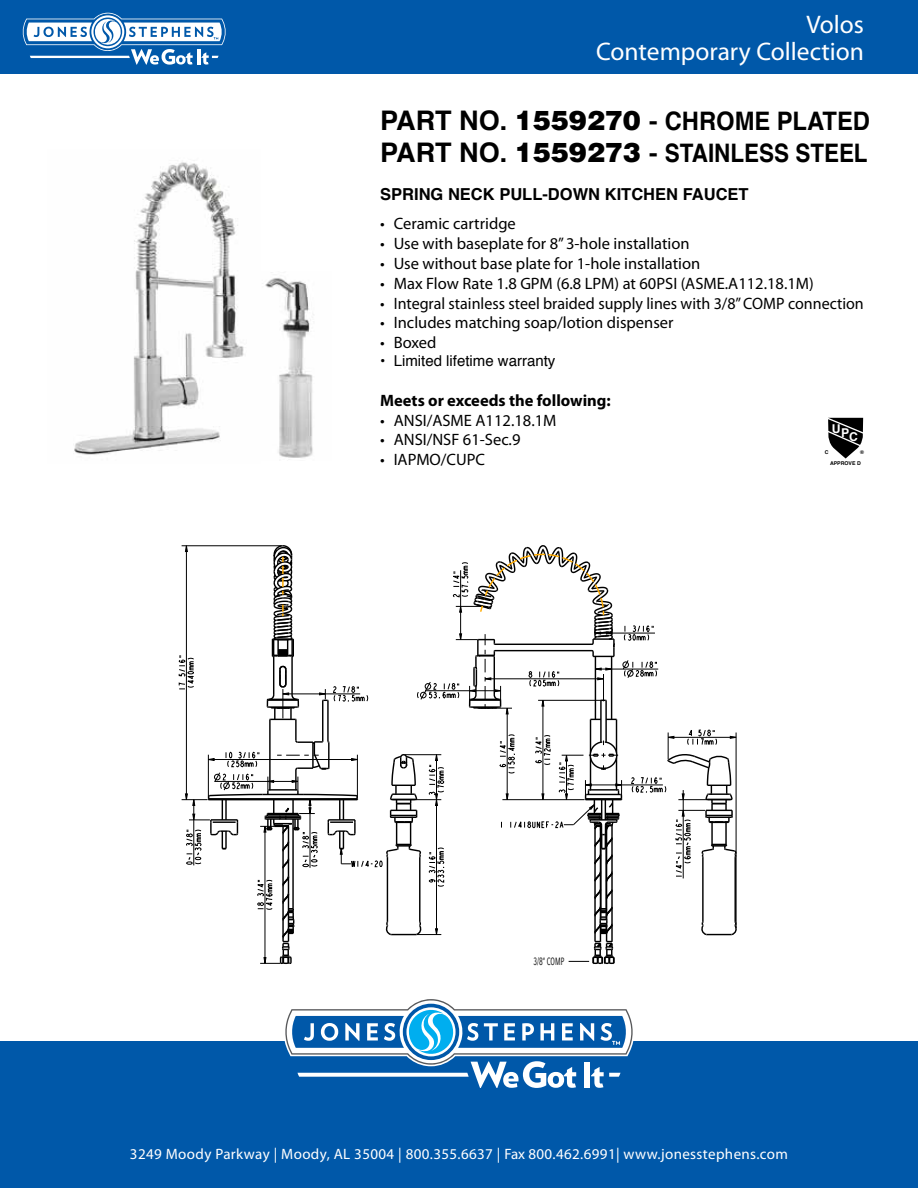
<style>
.page{position:relative;width:918px;height:1188px;background:#fff}
.page>*{position:absolute;margin:0;border:0;box-sizing:border-box;transform-origin:0 0}
.t1{font:700 25.5px/32.4px "Helvetica";color:#000}
.t2{font:25.5px/27px "Myriad Pro";color:#fff;text-align:right}
.t3{font:16.5px "Myriad Pro";color:#000}
.t4{font:700 16.5px "Helvetica";color:#000}
.t5{font:700 16.5px "Myriad Pro";color:#000}
.t6{font:15px "Myriad Pro";letter-spacing:.025em;color:#fff}
.t7{font:15px "Helvetica";color:#000}
.t8{font:700 12.15px "Helvetica";color:#fff}
.t9{font:10.5px "Avenir Next Condensed";color:#000;scale:.75 1}
.t10{font:700 5.25px "Helvetica";color:#000}
.s1{font-size:27px}
.s2{font-weight:900;font-size:27px}
</style>
<div class="page">
<div style="left:0;top:1041px;width:918px;height:147px;background:#0058a9"></div>
<svg style="left:284px;top:999px;width:350px;height:89px"></svg>
<div style="left:0;top:0;width:918px;height:73px;background:#0058a9"></div>
<svg style="left:22px;top:13px;width:204px;height:52px"></svg>
<svg style="left:828px;top:417px;width:36px;height:42px"></svg>
<img style="left:74px;top:162px;width:170px;height:293px">
<svg style="left:179px;top:656px;width:15px;height:34px"></svg>
<svg style="left:185px;top:545px;width:3px;height:7px"></svg>
<hr style="left:269px;top:720px;width:2px;height:69px;background:#000">
<hr style="left:273px;top:657px;width:1px;height:38px;background:#000">
<hr style="left:291px;top:657px;width:2px;height:38px;background:#000">
<hr style="left:295px;top:720px;width:2px;height:20px;background:#000">
<hr style="left:702px;top:857px;width:2px;height:65px;background:#000">
<hr style="left:734px;top:857px;width:2px;height:65px;background:#000">
<svg style="left:701px;top:920px;width:36px;height:16px"></svg>
<hr style="left:186px;top:546px;width:1px;height:254px;background:#000">
<hr style="left:283px;top:694px;width:77px;height:1px;background:#000">
<hr style="left:182px;top:546px;width:99px;height:1px;background:#000">
<hr style="left:507px;top:708px;width:1px;height:92px;background:#000">
<hr style="left:543px;top:700px;width:1px;height:100px;background:#000">
<hr style="left:585px;top:785px;width:78px;height:1px;background:#000">
<svg style="left:631px;top:729px;width:106px;height:148px"></svg>
<hr style="left:683px;top:790px;width:1px;height:88px;background:#000">
<hr style="left:595px;top:669px;width:63px;height:1px;background:#000">
<hr style="left:736px;top:733px;width:1px;height:195px;background:#000">
<hr style="left:590px;top:720px;width:1px;height:33px;background:#000">
<hr style="left:616px;top:720px;width:1px;height:33px;background:#000">
<hr style="left:600px;top:701px;width:2px;height:41px;background:#000">
<hr style="left:605px;top:701px;width:2px;height:41px;background:#000">
<svg style="left:266px;top:665px;width:34px;height:56px"></svg>
<hr style="left:322px;top:701px;width:1px;height:40px;background:#000">
<hr style="left:327px;top:701px;width:2px;height:40px;background:#000">
<svg style="left:319px;top:686px;width:49px;height:16px"></svg>
<svg style="left:272px;top:545px;width:22px;height:113px"></svg>
<svg style="left:182px;top:739px;width:262px;height:226px"></svg>
<svg style="left:417px;top:545px;width:240px;height:176px"></svg>
<svg style="left:499px;top:735px;width:124px;height:230px"></svg>
<img style="left:265px;top:278px;width:49px;height:180px">
<h1 class="t2" style="left:596px;top:10px;width:269px">Volos<br>Contemporary Collection</h1>
<h1 class="t1" style="left:380px;top:105px;width:491px"><span class="s1">PART NO.</span> <span class="s2">1559270</span> - CHROME PLATED<br><span class="s1">PART NO.</span> <span class="s2">1559273</span> - STAINLESS STEEL</h1>
<p class="t4" style="left:380px;top:181px;width:370px">SPRING NECK PULL-DOWN KITCHEN FAUCET</p>
<p class="t3" style="left:380px;top:214px;width:137px">• Ceramic cartridge</p>
<p class="t3" style="left:380px;top:233px;width:311px">• Use with baseplate for 8” 3-hole installation</p>
<p class="t3" style="left:380px;top:253px;width:322px">• Use without base plate for 1-hole installation</p>
<p class="t3" style="left:380px;top:273px;width:435px">• Max Flow Rate 1.8 GPM (6.8 LPM) at 60PSI (ASME.A112.18.1M)</p>
<p class="t3" style="left:380px;top:293px;width:485px">• Integral stainless steel braided supply lines with 3/8” COMP connection</p>
<p class="t3" style="left:380px;top:313px;width:295px">• Includes matching soap/lotion dispenser</p>
<p class="t3" style="left:380px;top:332px;width:58px">• Boxed</p>
<p class="t7" style="left:380px;top:349px;width:177px">• Limited lifetime warranty</p>
<p class="t5" style="left:380px;top:389px;width:232px">Meets or exceeds the following:</p>
<p class="t3" style="left:380px;top:410px;width:178px">• ANSI/ASME A112.18.1M</p>
<p class="t3" style="left:380px;top:430px;width:142px">• ANSI/NSF 61-Sec.9</p>
<p class="t3" style="left:380px;top:449px;width:107px">• IAPMO/CUPC</p>
<p class="t8" style="left:832px;top:423px;width:27px">UPC</p>
<p class="t10" style="left:825px;top:448px;width:5px">C</p>
<p class="t10" style="left:860px;top:448px;width:5px">®</p>
<p class="t10" style="left:830px;top:459px;width:33px">APPROVE D</p>
<p class="t9" style="left:534px;top:952px;width:43px">3/8” COMP</p>
<p class="t6" style="left:130px;top:1145px;width:660px">3249 Moody Parkway | Moody, AL 35004 | 800.355.6637 | Fax 800.462.6991| www.jonesstephens.com</p>
</div>
